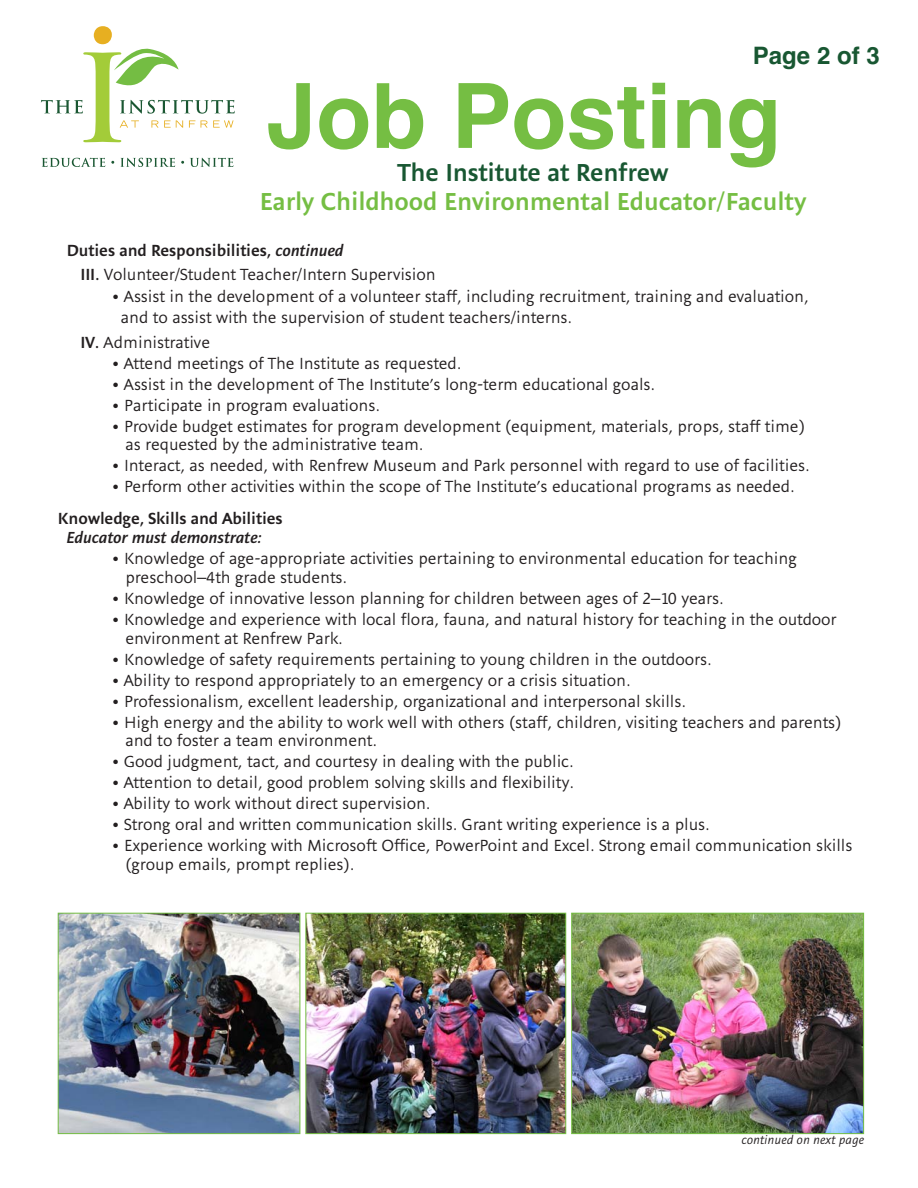
<style>
.page{position:relative;width:918px;height:1188px;background:#fff}
.page>*{position:absolute;margin:0;border:0;box-sizing:border-box;transform-origin:0 0}
.t1{font:700 90px "Helvetica";color:#75be43}
.t2{font:500 24px "Alinea Sans";color:#75be43}
.t3{font:500 24px "Alinea Sans";color:#185732}
.t4{font:700 24px "Helvetica";color:#185732}
.t5{font:15.75px/18.8px "Alinea Sans";color:#231f20}
.t6{font:500 15.75px "Alinea Sans";color:#231f20}
.t7{font:italic 500 15.75px "Alinea Sans";color:#231f20}
.t8{font:italic 12px "Alinea Sans";color:#231f20}
.s1{font-weight:500}
.s2{font-weight:500;font-style:italic}
</style>
<div class="page">
<div style="left:94px;top:26px;width:18px;height:18px;background:#e7af21;border-radius:50%"></div>
<svg style="left:41px;top:48px;width:194px;height:94px"></svg>
<svg style="left:42px;top:158px;width:63px;height:9px"></svg>
<svg style="left:120px;top:158px;width:55px;height:9px"></svg>
<svg style="left:190px;top:158px;width:43px;height:9px"></svg>
<img style="left:573px;top:915px;width:289px;height:217px">
<div style="left:571px;top:913px;width:293px;height:221px;border:1px solid #75be43"></div>
<img style="left:307px;top:915px;width:257px;height:217px">
<div style="left:305px;top:913px;width:261px;height:221px;border:1px solid #75be43"></div>
<img style="left:60px;top:915px;width:238px;height:217px">
<div style="left:58px;top:913px;width:242px;height:221px;border:1px solid #75be43"></div>
<h2 class="t4" style="left:753px;top:42px;width:128px">Page 2 of 3</h2>
<h1 class="t1" style="left:266px;top:64px;width:517px">Job Posting</h1>
<h2 class="t3" style="left:398px;top:163px;width:272px">The Institute at Renfrew</h2>
<h2 class="t2" style="left:260px;top:191px;width:548px">Early Childhood Environmental Educator/Faculty</h2>
<p class="t5" style="left:80px;top:238px;width:357px;line-height:24.9px;text-indent:-14px"><span class="s1">Duties and Responsibilities,</span> <span class="s2">continued<br></span><span class="s1">III.</span> Volunteer/Student Teacher/Intern Supervision</p>
<p class="t5" style="left:121px;top:287px;width:689px;line-height:20.4px;text-indent:-9px">• Assist in the development of a volunteer staff, including recruitment, training and evaluation, and to assist with the supervision of student teachers/interns.</p>
<p class="t5" style="left:80px;top:333px;width:131px"><span class="s1">IV.</span> Administrative</p>
<p class="t5" style="left:112px;top:354px;width:351px">• Attend meetings of The Institute as requested.</p>
<p class="t5" style="left:112px;top:375px;width:545px">• Assist in the development of The Institute’s long-term educational goals.</p>
<p class="t5" style="left:112px;top:396px;width:270px">• Participate in program evaluations.</p>
<p class="t5" style="left:125px;top:417px;width:681px;text-indent:-14px">• Provide budget estimates for program development (equipment, materials, props, staff time) as requested by the administrative team.</p>
<p class="t5" style="left:112px;top:457px;width:699px">• Interact, as needed, with Renfrew Museum and Park personnel with regard to use of facilities.</p>
<p class="t5" style="left:112px;top:478px;width:684px">• Perform other activities within the scope of The Institute’s educational programs as needed.</p>
<p class="t6" style="left:58px;top:512px;width:226px">Knowledge, Skills and Abilities</p>
<p class="t7" style="left:66px;top:531px;width:197px">Educator must demonstrate:</p>
<p class="t5" style="left:125px;top:549px;width:673px;text-indent:-14px">• Knowledge of age-appropriate activities pertaining to environmental education for teaching preschool–4th grade students.</p>
<p class="t5" style="left:112px;top:589px;width:613px">• Knowledge of innovative lesson planning for children between ages of 2–10 years.</p>
<p class="t5" style="left:125px;top:610px;width:713px;text-indent:-14px">• Knowledge and experience with local flora, fauna, and natural history for teaching in the outdoor environment at Renfrew Park.</p>
<p class="t5" style="left:112px;top:650px;width:601px">• Knowledge of safety requirements pertaining to young children in the outdoors.</p>
<p class="t5" style="left:112px;top:671px;width:520px">• Ability to respond appropriately to an emergency or a crisis situation.</p>
<p class="t5" style="left:112px;top:692px;width:576px">• Professionalism, excellent leadership, organizational and interpersonal skills.</p>
<p class="t5" style="left:125px;top:713px;width:718px;text-indent:-14px">• High energy and the ability to work well with others (staff, children, visiting teachers and parents) and to foster a team environment.</p>
<p class="t5" style="left:112px;top:752px;width:463px">• Good judgment, tact, and courtesy in dealing with the public.</p>
<p class="t5" style="left:112px;top:773px;width:464px">• Attention to detail, good problem solving skills and flexibility.</p>
<p class="t5" style="left:112px;top:794px;width:320px">• Ability to work without direct supervision.</p>
<p class="t5" style="left:112px;top:815px;width:599px">• Strong oral and written communication skills. Grant writing experience is a plus.</p>
<p class="t5" style="left:125px;top:836px;width:729px;text-indent:-14px">• Experience working with Microsoft Office, PowerPoint and Excel. Strong email communication skills (group emails, prompt replies).</p>
<p class="t8" style="left:742px;top:1132px;width:124px">continued on next page</p>
</div>
